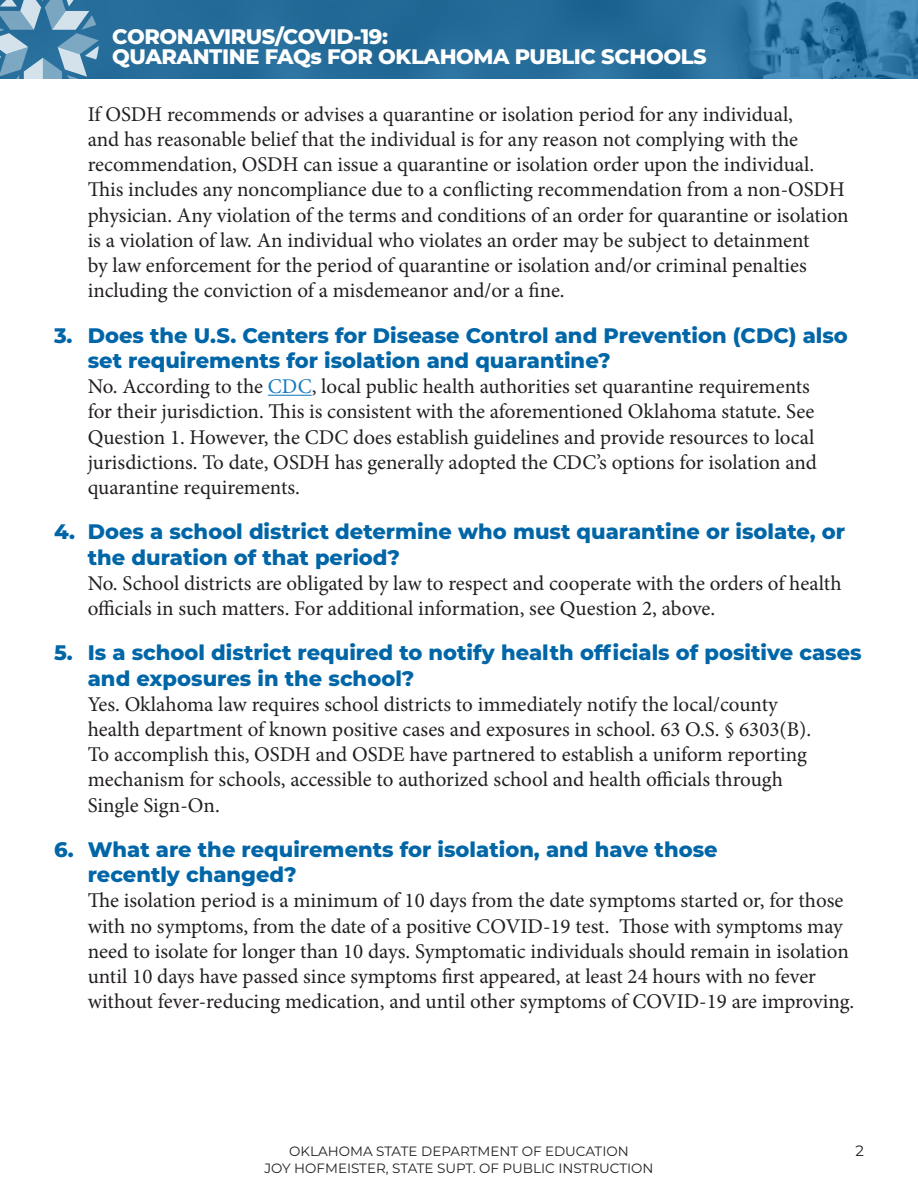
<style>
.page{position:relative;width:918px;height:1188px;background:#fff}
.page>*{position:absolute;margin:0;border:0;box-sizing:border-box;transform-origin:0 0}
.Body_Text{font:21px/25.2px "Minion Pro";letter-spacing:-.005em;color:#231f20}
.Question{font:800 21px/25.2px "Montserrat";color:#0066a7}
.t1{font:800 21px/19.5px "Montserrat";letter-spacing:-.02em;color:#fff}
.t2{font:15px "Montserrat";color:#231f20}
.t3{font:13.5px "Montserrat";color:#231f20}
.s1{color:#177ac0}
</style>
<div class="page">
<svg style="left:99px;top:0;width:819px;height:79px;fill:#256c9a"></svg>
<svg style="left:0;top:0;width:99px;height:79px"></svg>
<hr style="left:268px;top:395px;width:44px;height:1px;background:#177ac0">
<p class="t1" style="left:112px;top:26px;width:596px">CORONAVIRUS/COVID-19:<br>QUARANTINE FAQs FOR OKLAHOMA PUBLIC SCHOOLS</p>
<p class="Body_Text" style="left:88px;top:102px;width:762px">If OSDH recommends or advises a quarantine or isolation period for any individual,<br>and has reasonable belief that the individual is for any reason not complying with the recommendation, OSDH can issue a quarantine or isolation order upon the individual.<br>This includes any noncompliance due to a conflicting recommendation from a non-OSDH physician. Any violation of the terms and conditions of an order for quarantine or isolation is a violation of law. An individual who violates an order may be subject to detainment<br>by law enforcement for the period of quarantine or isolation and/or criminal penalties including the conviction of a misdemeanor and/or a fine.</p>
<h3 class="Question" style="left:88px;top:322px;width:762px;text-indent:-34px">3. Does the U.S. Centers for Disease Control and Prevention (CDC) also set requirements for isolation and quarantine?</h3>
<p class="Body_Text" style="left:88px;top:374px;width:731px">No. According to the <span class="s1">CDC</span>, local public health authorities set quarantine requirements for their jurisdiction. This is consistent with the aforementioned Oklahoma statute. See Question 1. However, the CDC does establish guidelines and provide resources to local jurisdictions. To date, OSDH has generally adopted the CDC’s options for isolation and quarantine requirements.</p>
<h3 class="Question" style="left:88px;top:518px;width:759px;text-indent:-34px">4. Does a school district determine who must quarantine or isolate, or the duration of that period?</h3>
<p class="Body_Text" style="left:88px;top:571px;width:755px">No. School districts are obligated by law to respect and cooperate with the orders of health officials in such matters. For additional information, see Question 2, above.</p>
<h3 class="Question" style="left:88px;top:639px;width:776px;text-indent:-34px">5. Is a school district required to notify health officials of positive cases and exposures in the school?</h3>
<p class="Body_Text" style="left:88px;top:692px;width:725px">Yes. Oklahoma law requires school districts to immediately notify the local/county health department of known positive cases and exposures in school. 63 O.S. § 6303(B).<br>To accomplish this, OSDH and OSDE have partnered to establish a uniform reporting mechanism for schools, accessible to authorized school and health officials through Single Sign-On.</p>
<h3 class="Question" style="left:88px;top:836px;width:632px;text-indent:-34px">6. What are the requirements for isolation, and have those recently changed?</h3>
<p class="Body_Text" style="left:88px;top:888px;width:768px">The isolation period is a minimum of 10 days from the date symptoms started or, for those with no symptoms, from the date of a positive COVID-19 test. Those with symptoms may need to isolate for longer than 10 days. Symptomatic individuals should remain in isolation until 10 days have passed since symptoms first appeared, at least 24 hours with no fever without fever-reducing medication, and until other symptoms of COVID-19 are improving.</p>
<p class="t3" style="left:289px;top:1142px;width:341px">OKLAHOMA STATE DEPARTMENT OF EDUCATION</p>
<p class="t2" style="left:855px;top:1140px;width:10px">2</p>
<p class="t3" style="left:265px;top:1159px;width:390px">JOY HOFMEISTER, STATE SUPT. OF PUBLIC INSTRUCTION</p>
</div>
